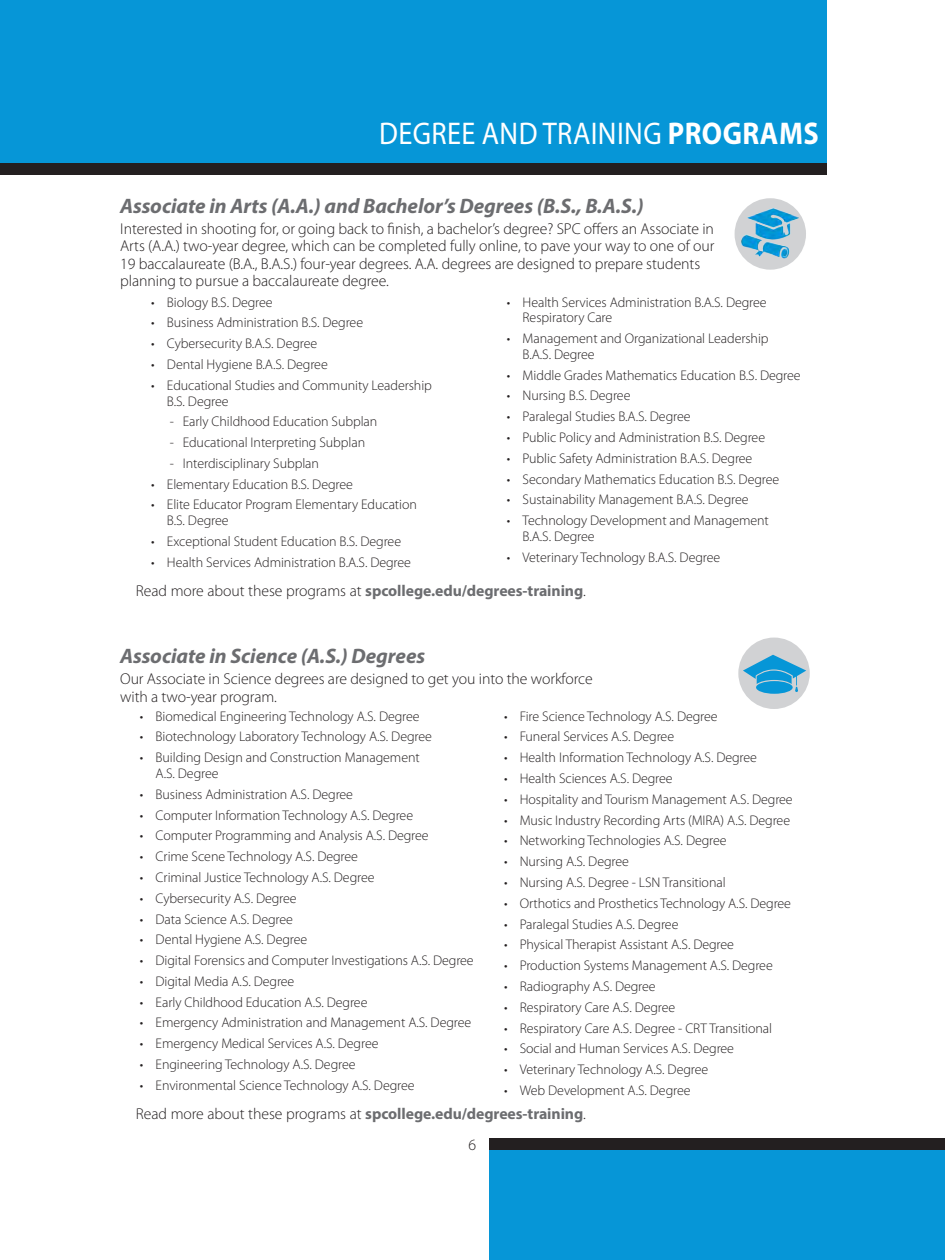
<style>
.page{position:relative;width:945px;height:1260px;background:#fff}
.page>*{position:absolute;margin:0;border:0;box-sizing:border-box;transform-origin:0 0}
.page_head_18_pt{font:31.5px "Myriad Pro";letter-spacing:.015em;color:#fff;scale:.9 1}
.bold_head{font:italic 700 21px "Myriad Pro";letter-spacing:-.005em;color:#6c6d70}
.t1{font:300 15.75px/17.5px "Myriad Pro";letter-spacing:-.005em;color:#231f20}
.directory-contact{font:700 15.75px "Myriad Pro";letter-spacing:-.005em;color:#6c6d70}
.bullets{font:300 14px/15.8px "Myriad Pro";letter-spacing:-.005em;color:#231f20}
.s1{font-weight:700}
.s2{font-weight:300;color:#231f20}
</style>
<div class="page">
<div style="left:0;top:0;width:827px;height:166px;background:#0696d7"></div>
<div style="left:0;top:164px;width:827px;height:11px;background:#231f20"></div>
<div style="left:489px;top:1144px;width:456px;height:116px;background:#0696d7"></div>
<div style="left:489px;top:1139px;width:456px;height:11px;background:#231f20"></div>
<div style="left:738px;top:638px;width:72px;height:71px;background:#d1d2d4;border-radius:50%"></div>
<svg style="left:756px;top:681px;width:37px;height:13px"></svg>
<svg style="left:743px;top:655px;width:63px;height:37px"></svg>
<img style="left:736px;top:198px;width:70px;height:72px">
<p class="page_head_18_pt" style="left:379px;top:114px;width:490px">DEGREE AND TRAINING <span class="s1">PROGRAMS</span></p>
<p class="bold_head" style="left:120px;top:192px;width:525px">Associate in Arts (A.A.) and Bachelor’s Degrees (B.S., B.A.S.)</p>
<p class="t1" style="left:120px;top:220px;width:596px">Interested in shooting for, or going back to finish, a bachelor’s degree? SPC offers an Associate in Arts (A.A.) two-year degree, which can be completed fully online, to pave your way to one of our 19 baccalaureate (B.A., B.A.S.) four-year degrees. A.A. degrees are designed to prepare students planning to pursue a baccalaureate degree.</p>
<p class="bullets" style="left:151px;top:294px;width:123px">• Biology B.S. Degree</p>
<p class="bullets" style="left:151px;top:315px;width:213px">• Business Administration B.S. Degree</p>
<p class="bullets" style="left:151px;top:336px;width:168px">• Cybersecurity B.A.S. Degree</p>
<p class="bullets" style="left:151px;top:356px;width:178px">• Dental Hygiene B.A.S. Degree</p>
<p class="bullets" style="left:167px;top:377px;width:267px;text-indent:-16px">• Educational Studies and Community Leadership<br>B.S. Degree</p>
<p class="bullets" style="left:170px;top:414px;width:209px">- Early Childhood Education Subplan</p>
<p class="bullets" style="left:170px;top:434px;width:197px">- Educational Interpreting Subplan</p>
<p class="bullets" style="left:170px;top:455px;width:151px">- Interdisciplinary Subplan</p>
<p class="bullets" style="left:151px;top:476px;width:203px">• Elementary Education B.S. Degree</p>
<p class="bullets" style="left:167px;top:497px;width:251px;text-indent:-16px">• Elite Educator Program Elementary Education<br>B.S. Degree</p>
<p class="bullets" style="left:151px;top:533px;width:251px">• Exceptional Student Education B.S. Degree</p>
<p class="bullets" style="left:151px;top:554px;width:261px">• Health Services Administration B.A.S. Degree</p>
<p class="bullets" style="left:523px;top:294px;width:246px;text-indent:-16px">• Health Services Administration B.A.S. Degree<br>Respiratory Care</p>
<p class="bullets" style="left:523px;top:330px;width:248px;text-indent:-16px">• Management and Organizational Leadership<br>B.A.S. Degree</p>
<p class="bullets" style="left:507px;top:367px;width:295px">• Middle Grades Mathematics Education B.S. Degree</p>
<p class="bullets" style="left:507px;top:388px;width:125px">• Nursing B.S. Degree</p>
<p class="bullets" style="left:507px;top:409px;width:185px">• Paralegal Studies B.A.S. Degree</p>
<p class="bullets" style="left:507px;top:429px;width:260px">• Public Policy and Administration B.S. Degree</p>
<p class="bullets" style="left:507px;top:450px;width:247px">• Public Safety Administration B.A.S. Degree</p>
<p class="bullets" style="left:507px;top:471px;width:274px">• Secondary Mathematics Education B.S. Degree</p>
<p class="bullets" style="left:507px;top:492px;width:243px">• Sustainability Management B.A.S. Degree</p>
<p class="bullets" style="left:523px;top:513px;width:248px;text-indent:-16px">• Technology Development and Management<br>B.A.S. Degree</p>
<p class="bullets" style="left:507px;top:549px;width:215px">• Veterinary Technology B.A.S. Degree</p>
<p class="directory-contact" style="left:136px;top:581px;width:452px"><span class="s2">Read more about these programs at</span> spcollege.edu/degrees-training<span class="s2">.</span></p>
<p class="bold_head" style="left:120px;top:642px;width:307px">Associate in Science (A.S.) Degrees</p>
<p class="t1" style="left:120px;top:670px;width:474px">Our Associate in Science degrees are designed to get you into the workforce with a two-year program.</p>
<p class="bullets" style="left:140px;top:708px;width:281px">• Biomedical Engineering Technology A.S. Degree</p>
<p class="bullets" style="left:140px;top:729px;width:294px">• Biotechnology Laboratory Technology A.S. Degree</p>
<p class="bullets" style="left:156px;top:750px;width:266px;text-indent:-16px">• Building Design and Construction Management<br>A.S. Degree</p>
<p class="bullets" style="left:140px;top:786px;width:215px">• Business Administration A.S. Degree</p>
<p class="bullets" style="left:140px;top:807px;width:275px">• Computer Information Technology A.S. Degree</p>
<p class="bullets" style="left:140px;top:828px;width:290px">• Computer Programming and Analysis A.S. Degree</p>
<p class="bullets" style="left:140px;top:848px;width:220px">• Crime Scene Technology A.S. Degree</p>
<p class="bullets" style="left:140px;top:869px;width:236px">• Criminal Justice Technology A.S. Degree</p>
<p class="bullets" style="left:140px;top:890px;width:158px">• Cybersecurity A.S. Degree</p>
<p class="bullets" style="left:140px;top:911px;width:155px">• Data Science A.S. Degree</p>
<p class="bullets" style="left:140px;top:932px;width:169px">• Dental Hygiene A.S. Degree</p>
<p class="bullets" style="left:140px;top:952px;width:335px">• Digital Forensics and Computer Investigations A.S. Degree</p>
<p class="bullets" style="left:140px;top:973px;width:156px">• Digital Media A.S. Degree</p>
<p class="bullets" style="left:140px;top:994px;width:229px">• Early Childhood Education A.S. Degree</p>
<p class="bullets" style="left:140px;top:1015px;width:333px">• Emergency Administration and Management A.S. Degree</p>
<p class="bullets" style="left:140px;top:1036px;width:240px">• Emergency Medical Services A.S. Degree</p>
<p class="bullets" style="left:140px;top:1056px;width:217px">• Engineering Technology A.S. Degree</p>
<p class="bullets" style="left:140px;top:1077px;width:276px">• Environmental Science Technology A.S. Degree</p>
<p class="bullets" style="left:504px;top:708px;width:215px">• Fire Science Technology A.S. Degree</p>
<p class="bullets" style="left:504px;top:729px;width:172px">• Funeral Services A.S. Degree</p>
<p class="bullets" style="left:504px;top:750px;width:255px">• Health Information Technology A.S. Degree</p>
<p class="bullets" style="left:504px;top:770px;width:170px">• Health Sciences A.S. Degree</p>
<p class="bullets" style="left:504px;top:791px;width:290px">• Hospitality and Tourism Management A.S. Degree</p>
<p class="bullets" style="left:504px;top:812px;width:288px">• Music Industry Recording Arts (MIRA) A.S. Degree</p>
<p class="bullets" style="left:504px;top:833px;width:224px">• Networking Technologies A.S. Degree</p>
<p class="bullets" style="left:504px;top:854px;width:126px">• Nursing A.S. Degree</p>
<p class="bullets" style="left:504px;top:874px;width:223px">• Nursing A.S. Degree - LSN Transitional</p>
<p class="bullets" style="left:504px;top:895px;width:289px">• Orthotics and Prosthetics Technology A.S. Degree</p>
<p class="bullets" style="left:504px;top:916px;width:176px">• Paralegal Studies A.S. Degree</p>
<p class="bullets" style="left:504px;top:937px;width:232px">• Physical Therapist Assistant A.S. Degree</p>
<p class="bullets" style="left:504px;top:957px;width:270px">• Production Systems Management A.S. Degree</p>
<p class="bullets" style="left:504px;top:978px;width:153px">• Radiography A.S. Degree</p>
<p class="bullets" style="left:504px;top:999px;width:173px">• Respiratory Care A.S. Degree</p>
<p class="bullets" style="left:504px;top:1020px;width:270px">• Respiratory Care A.S. Degree - CRT Transitional</p>
<p class="bullets" style="left:504px;top:1041px;width:232px">• Social and Human Services A.S. Degree</p>
<p class="bullets" style="left:504px;top:1061px;width:206px">• Veterinary Technology A.S. Degree</p>
<p class="bullets" style="left:504px;top:1082px;width:188px">• Web Development A.S. Degree</p>
<p class="directory-contact" style="left:136px;top:1104px;width:452px"><span class="s2">Read more about these programs at</span> spcollege.edu/degrees-training<span class="s2">.</span></p>
<p class="t1" style="left:469px;top:1136px;width:9px">6</p>
</div>
